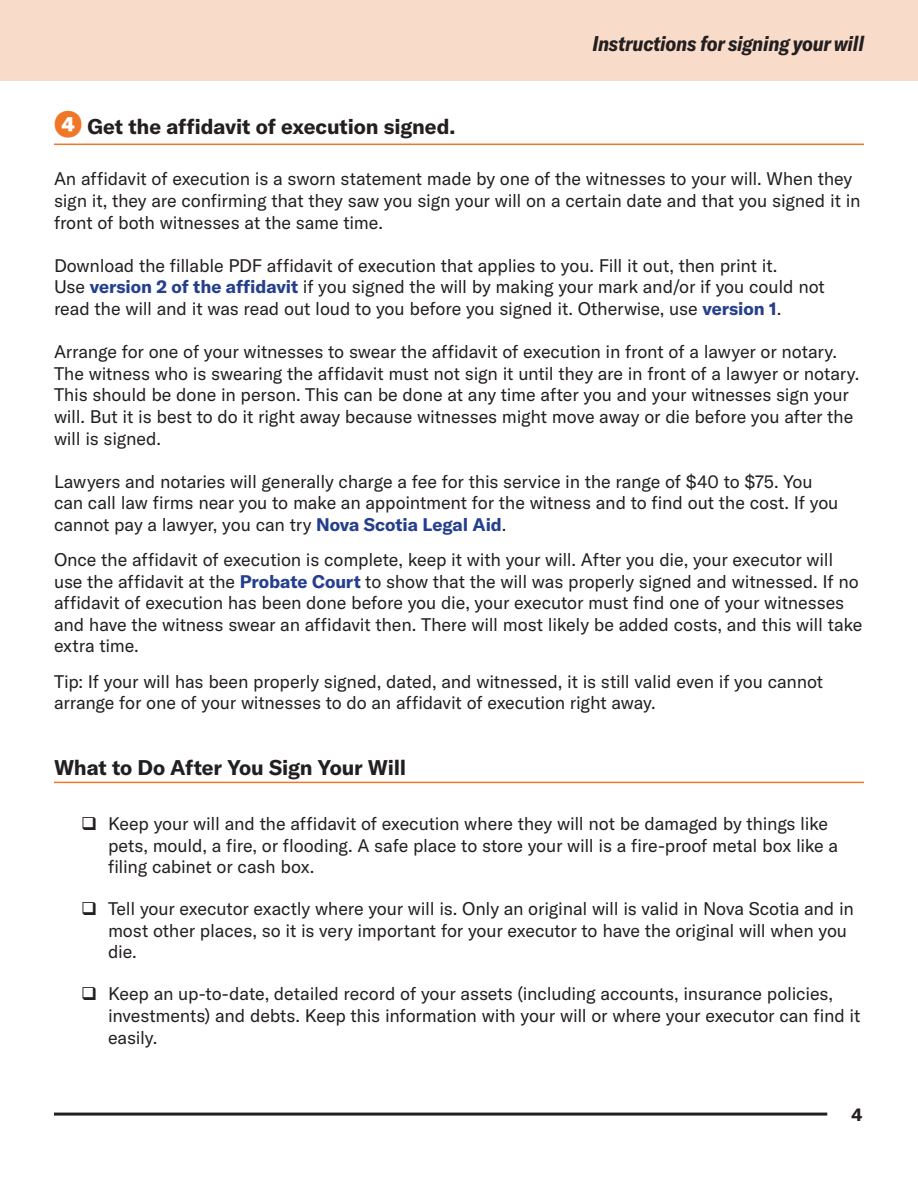
<style>
.page{position:relative;width:918px;height:1188px;background:#fff}
.page>*{position:absolute;margin:0;border:0;box-sizing:border-box;transform-origin:0 0}
.Heading_2{font:700 21px "GT America";letter-spacing:-.005em;color:#231f20}
.t1{font:italic 700 condensed 21px "GT America";letter-spacing:-.01em;color:#231f20}
.t2{font:18px/21.6px "GT America";letter-spacing:-.01em;color:#231f20}
.t3{font:700 18px "GT America";color:#231f20}
.s1{font-weight:900;font-size:36px;color:#f07628}
.s2{font-weight:700;color:#253f8e}
</style>
<div class="page">
<hr style="left:54px;top:1113px;width:773px;height:3px;background:#231f20">
<div style="left:0;top:0;width:918px;height:81px;background:#f8dcc9"></div>
<hr style="left:54px;top:144px;width:810px;height:1px;background:#f07628">
<hr style="left:54px;top:782px;width:810px;height:1px;background:#f07628">
<p class="t1" style="left:592px;top:31px;width:273px">Instructions for signing your will</p>
<p class="Heading_2" style="left:54px;top:113px;width:403px"><span class="s1">❹</span> Get the affidavit of execution signed.</p>
<p class="t2" style="left:54px;top:168px;width:808px">An affidavit of execution is a sworn statement made by one of the witnesses to your will. When they sign it, they are confirming that they saw you sign your will on a certain date and that you signed it in front of both witnesses at the same time.</p>
<p class="t2" style="left:54px;top:255px;width:772px">Download the fillable PDF affidavit of execution that applies to you. Fill it out, then print it.<br>Use <span class="s2">version 2 of the affidavit</span> if you signed the will by making your mark and/or if you could not read the will and it was read out loud to you before you signed it. Otherwise, use <span class="s2">version 1</span>.</p>
<p class="t2" style="left:54px;top:341px;width:807px">Arrange for one of your witnesses to swear the affidavit of execution in front of a lawyer or notary.<br>The witness who is swearing the affidavit must not sign it until they are in front of a lawyer or notary.<br>This should be done in person. This can be done at any time after you and your witnesses sign your will. But it is best to do it right away because witnesses might move away or die before you after the will is signed.</p>
<p class="t2" style="left:54px;top:471px;width:786px">Lawyers and notaries will generally charge a fee for this service in the range of $40 to $75. You can call law firms near you to make an appointment for the witness and to find out the cost. If you cannot pay a lawyer, you can try <span class="s2">Nova Scotia Legal Aid</span>.</p>
<p class="t2" style="left:54px;top:549px;width:810px">Once the affidavit of execution is complete, keep it with your will. After you die, your executor will use the affidavit at the <span class="s2">Probate Court</span> to show that the will was properly signed and witnessed. If no affidavit of execution has been done before you die, your executor must find one of your witnesses and have the witness swear an affidavit then. There will most likely be added costs, and this will take extra time.</p>
<p class="t2" style="left:54px;top:670px;width:771px">Tip: If your will has been properly signed, dated, and witnessed, it is still valid even if you cannot arrange for one of your witnesses to do an affidavit of execution right away.</p>
<p class="Heading_2" style="left:54px;top:754px;width:354px">What to Do After You Sign Your Will</p>
<p class="t2" style="left:108px;top:813px;width:732px">Keep your will and the affidavit of execution where they will not be damaged by things like pets, mould, a fire, or flooding. A safe place to store your will is a fire-proof metal box like a filing cabinet or cash box.</p>
<p class="t2" style="left:108px;top:898px;width:747px">Tell your executor exactly where your will is. Only an original will is valid in Nova Scotia and in most other places, so it is very important for your executor to have the original will when you die.</p>
<p class="t2" style="left:108px;top:983px;width:754px">Keep an up-to-date, detailed record of your assets (including accounts, insurance policies, investments) and debts. Keep this information with your will or where your executor can find it easily.</p>
<p class="t3" style="left:852px;top:1103px;width:12px">4</p>
</div>
